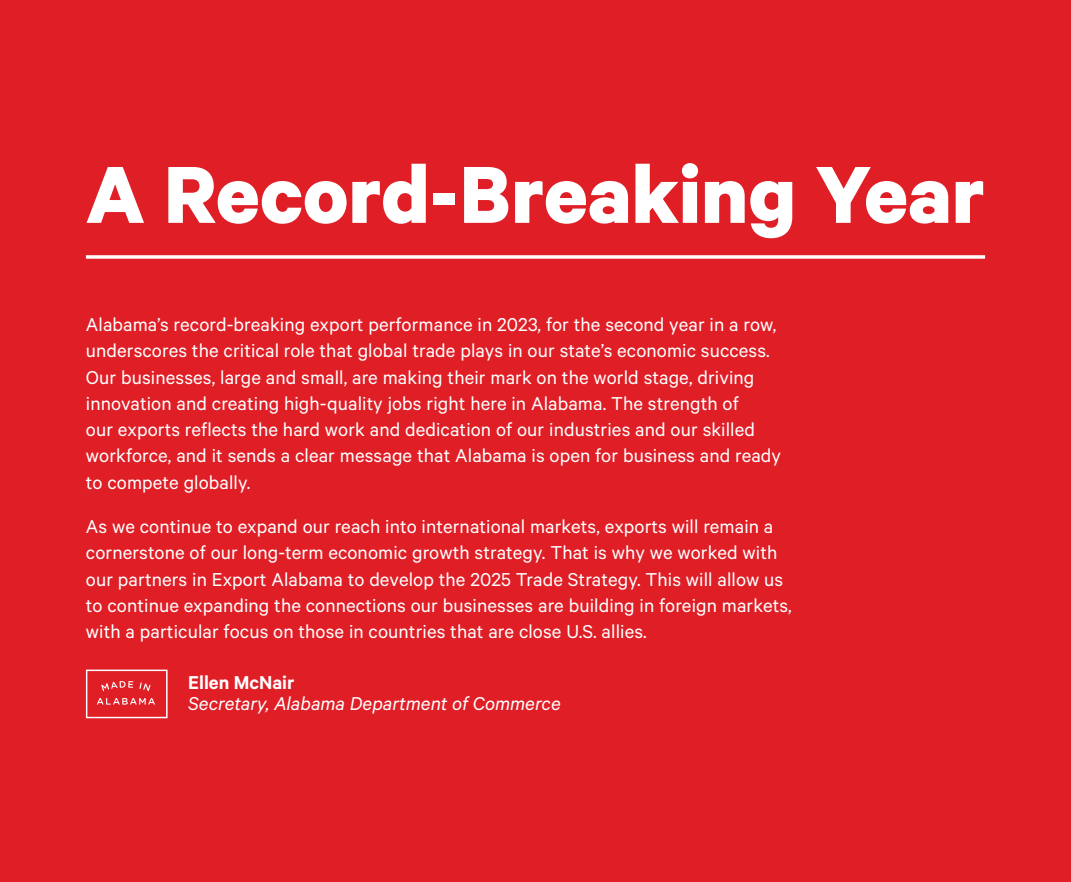
<style>
.page{position:relative;width:1071px;height:882px;background:#df1e26}
.page>*{position:absolute;margin:0;border:0;box-sizing:border-box;transform-origin:0 0}
.t1{font:700 91px "Calibre";color:#fff}
.t2{font:21px/26.2px "Calibre";letter-spacing:.005em;color:#fff}
.t3{font:italic 21px "Calibre";color:#fff}
.t4{font:600 21px "Calibre";color:#fff}
</style>
<div class="page">
<svg style="left:86px;top:255px;width:899px;height:4px;background:#fae3e3"></svg>
<svg style="left:86px;top:670px;width:82px;height:48px"></svg>
<h1 class="t1" style="left:86px;top:139px;width:901px">A Record-Breaking Year</h1>
<p class="t2" style="left:86px;top:311px;width:697px">Alabama’s record-breaking export performance in 2023, for the second year in a row, underscores the critical role that global trade plays in our state’s economic success.<br>Our businesses, large and small, are making their mark on the world stage, driving innovation and creating high-quality jobs right here in Alabama. The strength of<br>our exports reflects the hard work and dedication of our industries and our skilled workforce, and it sends a clear message that Alabama is open for business and ready to compete globally.</p>
<p class="t2" style="left:86px;top:513px;width:707px">As we continue to expand our reach into international markets, exports will remain a cornerstone of our long-term economic growth strategy. That is why we worked with our partners in Export Alabama to develop the 2025 Trade Strategy. This will allow us to continue expanding the connections our businesses are building in foreign markets, with a particular focus on those in countries that are close U.S. allies.</p>
<p class="t4" style="left:188px;top:670px;width:108px">Ellen McNair</p>
<p class="t3" style="left:188px;top:692px;width:374px">Secretary, Alabama Department of Commerce</p>
</div>
